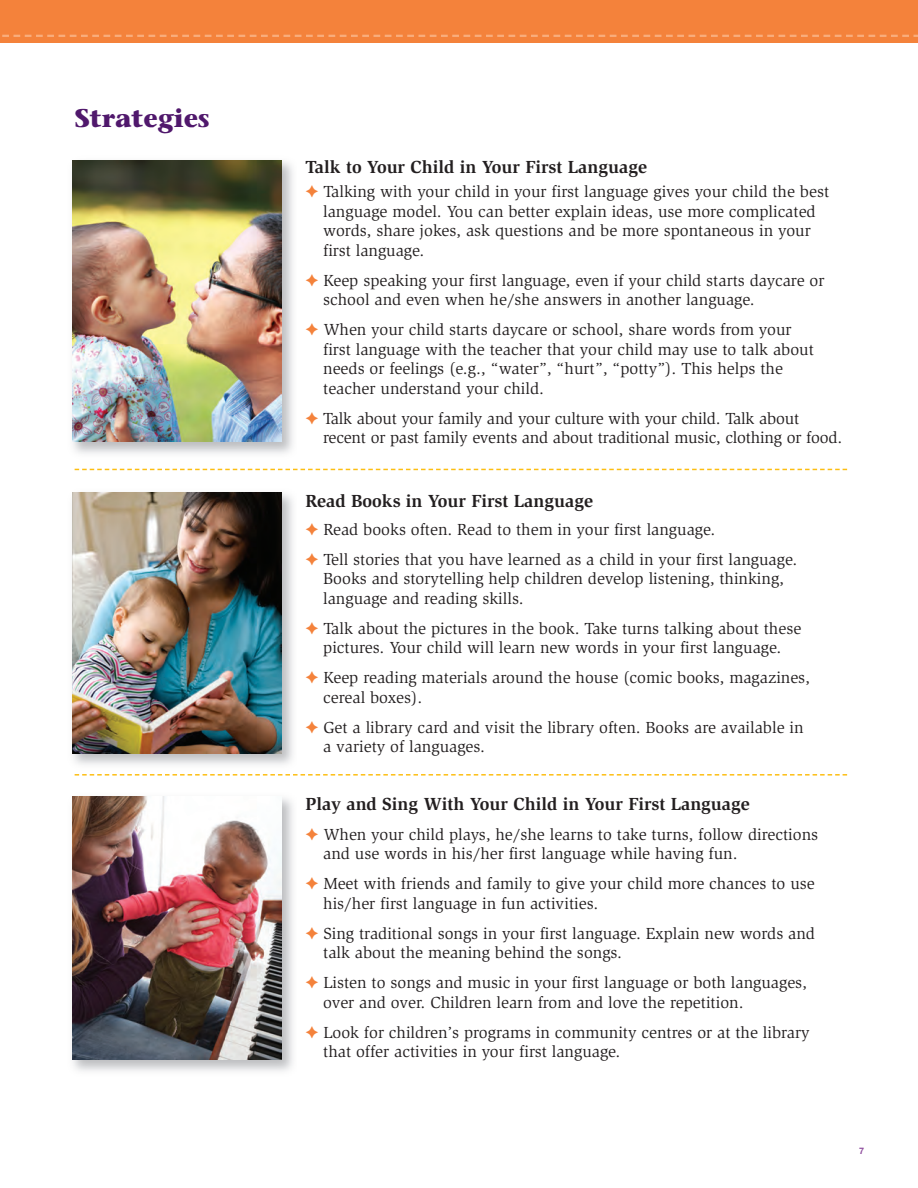
<style>
.page{position:relative;width:918px;height:1188px;background:#fff}
.page>*{position:absolute;margin:0;border:0;box-sizing:border-box;transform-origin:0 0}
.t1{font:700 25.5px "Stone Serif";letter-spacing:-.005em;color:#50186c}
.t2{font:700 18px "Slimbach";color:#231f20}
.t3{font:16.5px/19.5px "Slimbach";color:#231f20}
.t4{font:700 9px "Helvetica Neue";color:#90509f}
</style>
<div class="page">
<div style="left:0;top:0;width:918px;height:43px;background:#f4823b"></div>
<svg style="left:2px;top:35px;width:916px;height:2px"></svg>
<img style="left:73px;top:160px;width:220px;height:294px">
<img style="left:72px;top:160px;width:209px;height:282px">
<img style="left:72px;top:492px;width:221px;height:273px">
<img style="left:72px;top:493px;width:209px;height:260px">
<img style="left:72px;top:796px;width:221px;height:275px">
<img style="left:72px;top:797px;width:209px;height:262px">
<svg style="left:75px;top:774px;width:772px;height:2px"></svg>
<svg style="left:75px;top:469px;width:772px;height:1px"></svg>
<h2 class="t1" style="left:75px;top:108px;width:136px">Strategies</h2>
<h3 class="t2" style="left:305px;top:160px;width:343px">Talk to Your Child in Your First Language</h3>
<p class="t3" style="left:323px;top:183px;width:507px">Talking with your child in your first language gives your child the best language model. You can better explain ideas, use more complicated words, share jokes, ask questions and be more spontaneous in your first language.</p>
<p class="t3" style="left:323px;top:272px;width:503px">Keep speaking your first language, even if your child starts daycare or school and even when he/she answers in another language.</p>
<p class="t3" style="left:323px;top:321px;width:492px">When your child starts daycare or school, share words from your first language with the teacher that your child may use to talk about needs or feelings (e.g., “water”, “hurt”, “potty”). This helps the teacher understand your child.</p>
<p class="t3" style="left:323px;top:410px;width:521px">Talk about your family and your culture with your child. Talk about recent or past family events and about traditional music, clothing or food.</p>
<h3 class="t2" style="left:305px;top:494px;width:289px">Read Books in Your First Language</h3>
<p class="t3" style="left:323px;top:521px;width:393px">Read books often. Read to them in your first language.</p>
<p class="t3" style="left:323px;top:551px;width:476px">Tell stories that you have learned as a child in your first language.<br>Books and storytelling help children develop listening, thinking, language and reading skills.</p>
<p class="t3" style="left:323px;top:620px;width:480px">Talk about the pictures in the book. Take turns talking about these pictures. Your child will learn new words in your first language.</p>
<p class="t3" style="left:323px;top:669px;width:488px">Keep reading materials around the house (comic books, magazines, cereal boxes).</p>
<p class="t3" style="left:323px;top:719px;width:482px">Get a library card and visit the library often. Books are available in a variety of languages.</p>
<h3 class="t2" style="left:305px;top:797px;width:446px">Play and Sing With Your Child in Your First Language</h3>
<p class="t3" style="left:323px;top:826px;width:496px">When your child plays, he/she learns to take turns, follow directions and use words in his/her first language while having fun.</p>
<p class="t3" style="left:323px;top:875px;width:493px">Meet with friends and family to give your child more chances to use his/her first language in fun activities.</p>
<p class="t3" style="left:323px;top:925px;width:493px">Sing traditional songs in your first language. Explain new words and talk about the meaning behind the songs.</p>
<p class="t3" style="left:323px;top:974px;width:485px">Listen to songs and music in your first language or both languages, over and over. Children learn from and love the repetition.</p>
<p class="t3" style="left:323px;top:1024px;width:488px">Look for children’s programs in community centres or at the library that offer activities in your first language.</p>
<p class="t4" style="left:859px;top:1145px;width:7px">7</p>
</div>
